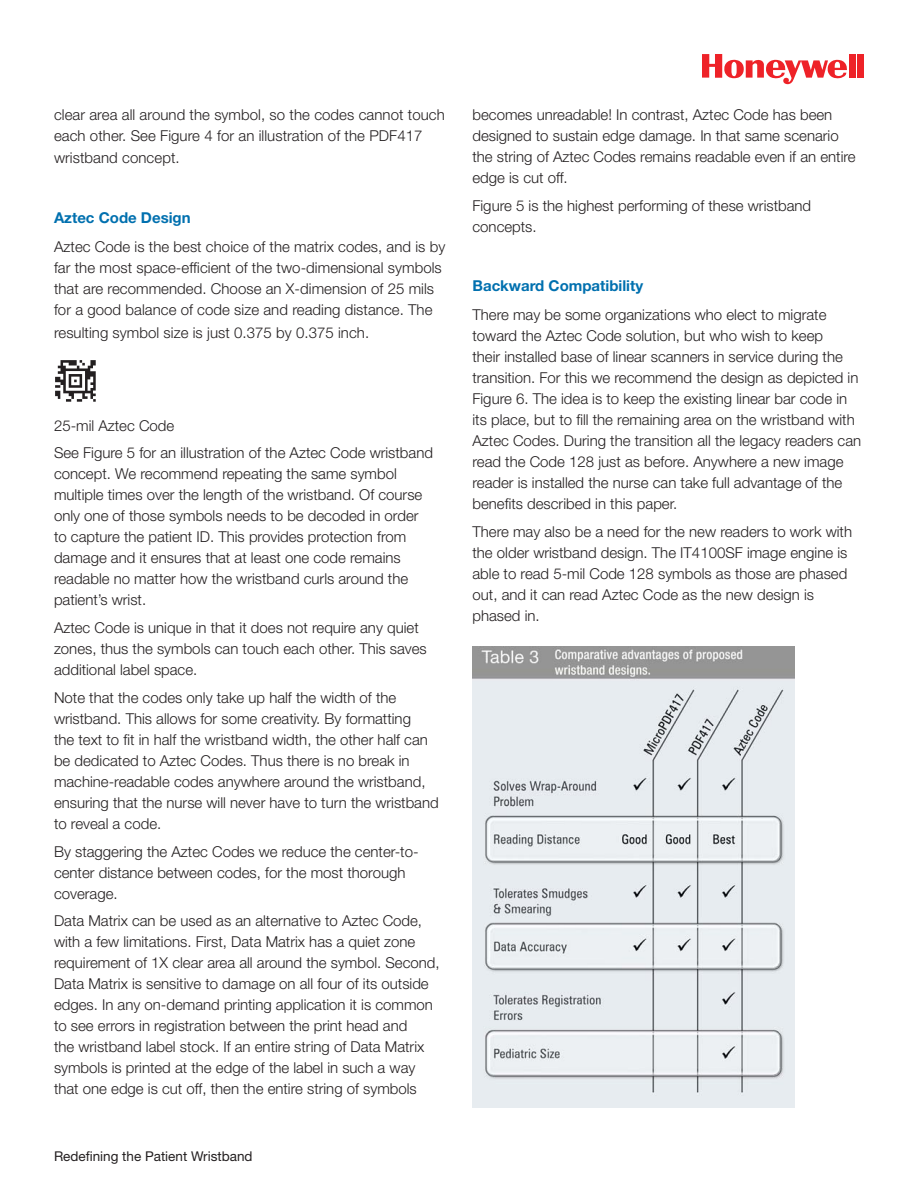
<style>
.page{position:relative;width:918px;height:1188px;background:#fff}
.page>*{position:absolute;margin:0;border:0;box-sizing:border-box;transform-origin:0 0}
.t1{font:300 15px/21px "Helvetica Neue";color:#231f20}
.t2{font:700 15px "Helvetica Neue";color:#0070af}
.t3{font:13.5px "Helvetica Neue";color:#231f20}
</style>
<div class="page">
<img style="left:473px;top:646px;width:322px;height:461px">
<img style="left:55px;top:360px;width:41px;height:42px">
<svg style="left:702px;top:54px;width:145px;height:30px"></svg>
<div style="left:849px;top:54px;width:6px;height:24px;background:#ee2228"></div>
<div style="left:857px;top:54px;width:7px;height:24px;background:#ee2228"></div>
<p class="t1" style="left:54px;top:105px;width:392px">clear area all around the symbol, so the codes cannot touch each other. See Figure 4 for an illustration of the PDF417</p>
<p class="t1" style="left:54px;top:149px;width:127px">wristband concept.</p>
<p class="t2" style="left:54px;top:212px;width:138px">Aztec Code Design</p>
<p class="t1" style="left:54px;top:238px;width:393px">Aztec Code is the best choice of the matrix codes, and is by far the most space-efficient of the two-dimensional symbols that are recommended. Choose an X-dimension of 25 mils for a good balance of code size and reading distance. The</p>
<p class="t1" style="left:54px;top:323px;width:317px">resulting symbol size is just 0.375 by 0.375 inch.</p>
<p class="t1" style="left:54px;top:413px;width:381px;line-height:27.8px">25-mil Aztec Code<br>See Figure 5 for an illustration of the Aztec Code wristband</p>
<p class="t1" style="left:54px;top:465px;width:370px">concept. We recommend repeating the same symbol multiple times over the length of the wristband. Of course only one of those symbols needs to be decoded in order to capture the patient ID. This provides protection from damage and it ensures that at least one code remains readable no matter how the wristband curls around the patient’s wrist.</p>
<p class="t1" style="left:54px;top:619px;width:374px">Aztec Code is unique in that it does not require any quiet zones, thus the symbols can touch each other. This saves additional label space.</p>
<p class="t1" style="left:54px;top:689px;width:386px">Note that the codes only take up half the width of the wristband. This allows for some creativity. By formatting<br>the text to fit in half the wristband width, the other half can be dedicated to Aztec Codes. Thus there is no break in machine-readable codes anywhere around the wristband, ensuring that the nurse will never have to turn the wristband to reveal a code.</p>
<p class="t1" style="left:54px;top:842px;width:366px">By staggering the Aztec Codes we reduce the center-to&shy;center distance between codes, for the most thorough coverage.</p>
<p class="t1" style="left:54px;top:912px;width:387px">Data Matrix can be used as an alternative to Aztec Code, with a few limitations. First, Data Matrix has a quiet zone requirement of 1X clear area all around the symbol. Second, Data Matrix is sensitive to damage on all four of its outside edges. In any on-demand printing application it is common to see errors in registration between the print head and<br>the wristband label stock. If an entire string of Data Matrix symbols is printed at the edge of the label in such a way that one edge is cut off, then the entire string of symbols</p>
<p class="t3" style="left:54px;top:1151px;width:200px">Redefining the Patient Wristband</p>
<p class="t1" style="left:473px;top:105px;width:385px">becomes unreadable! In contrast, Aztec Code has been designed to sustain edge damage. In that same scenario the string of Aztec Codes remains readable even if an entire edge is cut off.</p>
<p class="t1" style="left:473px;top:196px;width:340px">Figure 5 is the highest performing of these wristband concepts.</p>
<p class="t2" style="left:473px;top:280px;width:172px">Backward Compatibility</p>
<p class="t1" style="left:473px;top:306px;width:390px">There may be some organizations who elect to migrate toward the Aztec Code solution, but who wish to keep<br>their installed base of linear scanners in service during the transition. For this we recommend the design as depicted in Figure 6. The idea is to keep the existing linear bar code in its place, but to fill the remaining area on the wristband with Aztec Codes. During the transition all the legacy readers can read the Code 128 just as before. Anywhere a new image reader is installed the nurse can take full advantage of the benefits described in this paper.</p>
<p class="t1" style="left:473px;top:523px;width:381px">There may also be a need for the new readers to work with the older wristband design. The IT4100SF image engine is able to read 5-mil Code 128 symbols as those are phased out, and it can read Aztec Code as the new design is phased in.</p>
</div>
